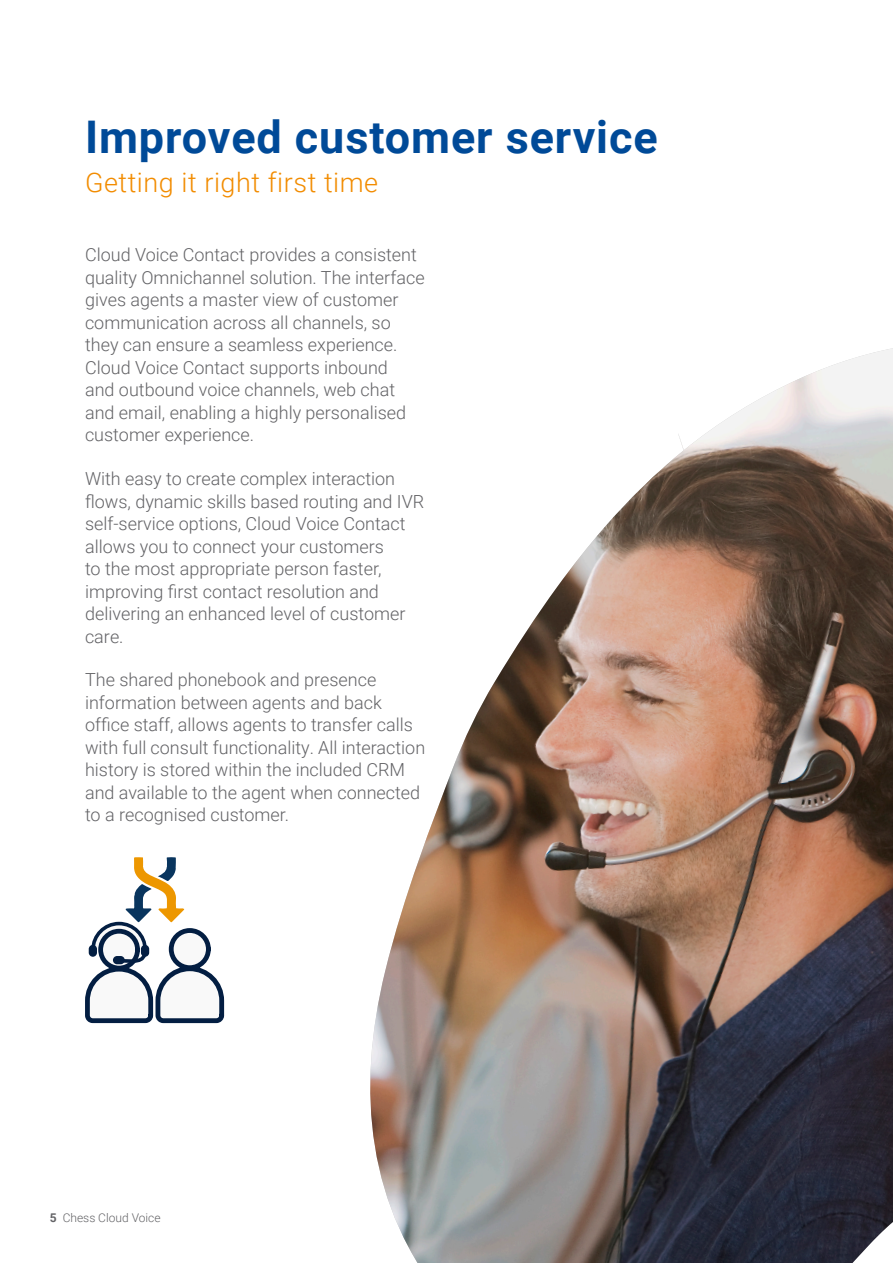
<style>
.page{position:relative;width:893px;height:1263px;background:#fff}
.page>*{position:absolute;margin:0;border:0;box-sizing:border-box;transform-origin:0 0}
.t1{font:700 45px "Roboto";letter-spacing:.02em;color:#004a98}
.t2{font:300 27px "Roboto";letter-spacing:.02em;color:#f28c00}
.t3{font:300 18px/22.5px "Roboto";color:#636366}
.t4{font:300 12px "Roboto";color:#636366}
.s1{font-weight:700}
</style>
<div class="page">
<svg style="left:85px;top:857px;width:139px;height:167px"></svg>
<img style="left:370px;top:348px;width:523px;height:915px">
<p class="t1" style="left:85px;top:106px;width:574px">Improved customer service</p>
<p class="t2" style="left:85px;top:163px;width:295px">Getting it right first time</p>
<p class="t3" style="left:85px;top:243px;width:341px">Cloud Voice Contact provides a consistent quality Omnichannel solution. The interface gives agents a master view of customer communication across all channels, so they can ensure a seamless experience.<br>Cloud Voice Contact supports inbound<br>and outbound voice channels, web chat and email, enabling a highly personalised customer experience.</p>
<p class="t3" style="left:85px;top:467px;width:341px">With easy to create complex interaction flows, dynamic skills based routing and IVR self-service options, Cloud Voice Contact allows you to connect your customers<br>to the most appropriate person faster, improving first contact resolution and delivering an enhanced level of customer care.</p>
<p class="t3" style="left:85px;top:668px;width:342px">The shared phonebook and presence information between agents and back office staff, allows agents to transfer calls with full consult functionality. All interaction history is stored within the included CRM and available to the agent when connected to a recognised customer.</p>
<p class="t4" style="left:50px;top:1210px;width:112px"><span class="s1">5</span> Chess Cloud Voice</p>
</div>
